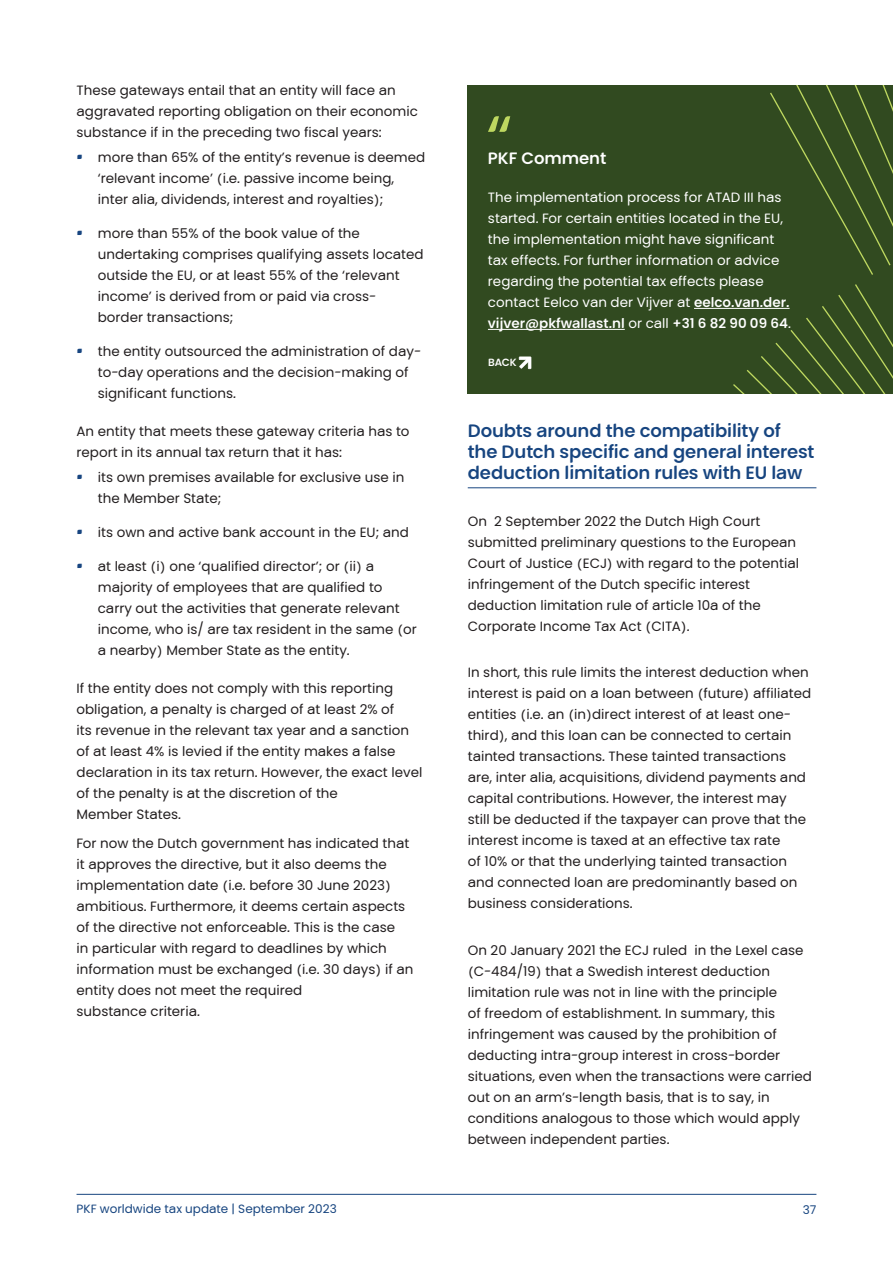
<style>
.page{position:relative;width:893px;height:1263px;background:#fff}
.page>*{position:absolute;margin:0;border:0;box-sizing:border-box;transform-origin:0 0}
.chapter-subhead{font:700 18px/21px "PKF Global Sans";letter-spacing:-.005em;color:#174580}
.PKF_comment{font:700 16.5px "PKF Global Sans";color:#fff}
.body{font:13.5px/21px "PKF Global Sans";color:#231f20}
.comment{font:13.5px/21px "PKF Global Sans";color:#fff}
.t1{font:12px "PKF Global Sans";color:#174580}
.content_country{font:700 10.5px "PKF Global Sans";color:#fff}
.s1{font-size:18px;color:#174580}
.s2{font-weight:700}
</style>
<div class="page">
<hr style="left:77px;top:1194px;width:739px;height:1px;background:#174580">
<div style="left:468px;top:85px;width:425px;height:308px;background:#314a20"></div>
<svg style="left:733px;top:284px;width:160px;height:109px"></svg>
<svg style="left:770px;top:85px;width:123px;height:190px"></svg>
<hr style="left:694px;top:308px;width:96px;height:1px;background:#fff">
<hr style="left:488px;top:329px;width:137px;height:1px;background:#fff">
<svg style="left:519px;top:357px;width:12px;height:12px"></svg>
<svg style="left:488px;top:116px;width:22px;height:16px"></svg>
<hr style="left:468px;top:487px;width:348px;height:1px;background:#174580">
<p class="body" style="left:77px;top:80px;width:343px">These gateways entail that an entity will face an aggravated reporting obligation on their economic substance if in the preceding two fiscal years:</p>
<p class="body" style="left:98px;top:147px;width:329px;text-indent:-21px"><span class="s1">•</span> more than 65% of the entity’s revenue is deemed ‘relevant income’ (i.e. passive income being, inter alia, dividends, interest and royalties);</p>
<p class="body" style="left:98px;top:223px;width:327px;text-indent:-21px"><span class="s1">•</span> more than 55% of the book value of the undertaking comprises qualifying assets located outside the EU, or at least 55% of the ‘relevant income’ is derived from or paid via cross&shy;border transactions;</p>
<p class="body" style="left:98px;top:341px;width:325px;text-indent:-21px"><span class="s1">•</span> the entity outsourced the administration of day&shy;to-day operations and the decision-making of significant functions.</p>
<p class="body" style="left:77px;top:421px;width:335px">An entity that meets these gateway criteria has to report in its annual tax return that it has:</p>
<p class="body" style="left:98px;top:467px;width:308px;text-indent:-21px"><span class="s1">•</span> its own premises available for exclusive use in the Member State;</p>
<p class="body" style="left:77px;top:522px;width:334px"><span class="s1">•</span> its own and active bank account in the EU; and</p>
<p class="body" style="left:98px;top:555px;width:321px;text-indent:-21px"><span class="s1">•</span> at least (i) one ‘qualified director’; or (ii) a majority of employees that are qualified to carry out the activities that generate relevant income, who is/ are tax resident in the same (or a nearby) Member State as the entity.</p>
<p class="body" style="left:77px;top:677px;width:347px">If the entity does not comply with this reporting obligation, a penalty is charged of at least 2% of<br>its revenue in the relevant tax year and a sanction of at least 4% is levied if the entity makes a false declaration in its tax return. However, the exact level of the penalty is at the discretion of the<br>Member States.</p>
<p class="body" style="left:77px;top:833px;width:338px">For now the Dutch government has indicated that it approves the directive, but it also deems the implementation date (i.e. before 30 June 2023) ambitious. Furthermore, it deems certain aspects of the directive not enforceable. This is the case<br>in particular with regard to deadlines by which information must be exchanged (i.e. 30 days) if an entity does not meet the required<br>substance criteria.</p>
<p class="PKF_comment" style="left:488px;top:148px;width:120px">PKF Comment</p>
<p class="comment" style="left:488px;top:187px;width:304px">The implementation process for ATAD III has started. For certain entities located in the EU, the implementation might have significant tax effects. For further information or advice regarding the potential tax effects please contact Eelco van der Vijver at <span class="s2">eelco.van.der. vijver@pkfwallast.nl</span> or call <span class="s2">+31 6 82 90 09 64</span>.</p>
<p class="content_country" style="left:488px;top:356px;width:30px">BACK</p>
<p class="chapter-subhead" style="left:468px;top:420px;width:348px">Doubts around the compatibility of the Dutch specific and general interest deduction limitation rules with EU law</p>
<p class="body" style="left:468px;top:510px;width:333px">On 2 September 2022 the Dutch High Court submitted preliminary questions to the European Court of Justice (ECJ) with regard to the potential infringement of the Dutch specific interest deduction limitation rule of article 10a of the Corporate Income Tax Act (CITA).</p>
<p class="body" style="left:468px;top:662px;width:345px">In short, this rule limits the interest deduction when interest is paid on a loan between (future) affiliated entities (i.e. an (in)direct interest of at least one&shy;third), and this loan can be connected to certain tainted transactions. These tainted transactions are, inter alia, acquisitions, dividend payments and capital contributions. However, the interest may still be deducted if the taxpayer can prove that the interest income is taxed at an effective tax rate<br>of 10% or that the underlying tainted transaction and connected loan are predominantly based on business considerations.</p>
<p class="body" style="left:468px;top:939px;width:346px">On 20 January 2021 the ECJ ruled in the Lexel case (C-484/19) that a Swedish interest deduction limitation rule was not in line with the principle<br>of freedom of establishment. In summary, this infringement was caused by the prohibition of deducting intra-group interest in cross-border situations, even when the transactions were carried out on an arm’s-length basis, that is to say, in conditions analogous to those which would apply between independent parties.</p>
<p class="t1" style="left:77px;top:1202px;width:262px">PKF worldwide tax update | September 2023</p>
<p class="t1" style="left:803px;top:1202px;width:15px">37</p>
</div>
